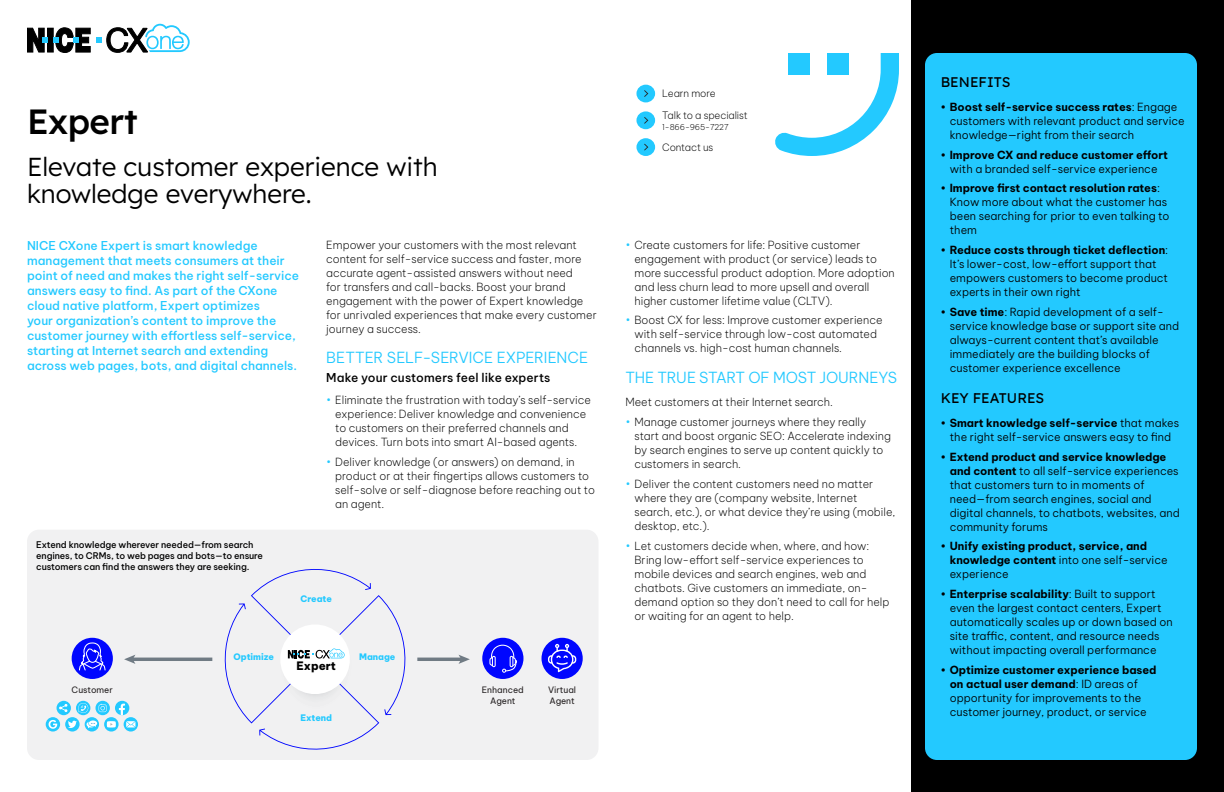
<style>
.page{position:relative;width:1224px;height:792px;background:#fff}
.page>*{position:absolute;margin:0;border:0;box-sizing:border-box;transform-origin:0 0}
.H1__K{font:35px "Lexend";letter-spacing:-.015em;color:#000}
.H2__K{font:300 26px/27px "Lexend";color:#000}
.Section_Title{font:300 15px "Be Vietnam Pro";letter-spacing:-.01em;color:#23c9ff}
.Key_Features_Benefit{font:14px "Lexend";color:#000}
.Lead-in_paragraph__b{font:500 12px/15px "Be Vietnam Pro";color:#23c9ff}
.subhead{font:500 12px "Be Vietnam Pro";letter-spacing:.005em;color:#000}
.t1{font:800 11.4px "Be Vietnam Pro";color:#000}
.Body_Copy__K__11_14{font:200 11px/14px "Be Vietnam Pro";color:#000}
.t2{font:300 11px/14px "Be Vietnam Pro";color:#000}
.t3{font:700 11px/14px "Be Vietnam Pro";color:#000}
.t4{font:200 10px/22px "Be Vietnam Pro";letter-spacing:-.01em;color:#000}
.Cutline{font:500 9px/11px "Be Vietnam Pro";letter-spacing:-.01em;color:#000}
.t5{font:800 8.8px "Be Vietnam Pro";letter-spacing:-.005em;color:#23c9ff}
.t6{font:8.6px/10.4px "Be Vietnam Pro";color:#231f20;text-align:center}
.t7{font:200 8px "Be Vietnam Pro";letter-spacing:-.01em;color:#000}
.s1{color:#23c9ff}
.s2{font-weight:700}
.s3{font-weight:300}
</style>
<div class="page">
<div style="left:911px;top:0;width:313px;height:792px;background:#000"></div>
<div style="left:925px;top:53px;width:272px;height:707px;background:#23c9ff;border-radius:12px"></div>
<svg style="left:27px;top:23px;width:163px;height:30px"></svg>
<svg style="left:775px;top:53px;width:124px;height:103px"></svg>
<div style="left:636px;top:85px;width:19px;height:17px;background:#23c9ff;border-radius:50%"></div>
<svg style="left:644px;top:90px;width:4px;height:7px"></svg>
<div style="left:636px;top:111px;width:19px;height:18px;background:#23c9ff;border-radius:50%"></div>
<svg style="left:644px;top:117px;width:4px;height:7px"></svg>
<div style="left:636px;top:138px;width:19px;height:18px;background:#23c9ff;border-radius:50%"></div>
<svg style="left:644px;top:144px;width:4px;height:7px"></svg>
<div style="left:27px;top:530px;width:571px;height:230px;background:#f1f1f2;border-radius:12px"></div>
<div style="left:482px;top:638px;width:41px;height:41px;background:#0006ff;border-radius:50%"></div>
<svg style="left:489px;top:644px;width:29px;height:29px"></svg>
<div style="left:542px;top:638px;width:41px;height:41px;background:#0006ff;border-radius:50%"></div>
<svg style="left:548px;top:644px;width:28px;height:28px"></svg>
<hr style="left:132px;top:658px;width:80px;height:3px;background:#707b84">
<hr style="left:417px;top:658px;width:45px;height:3px;background:#707b84">
<svg style="left:459px;top:655px;width:11px;height:9px"></svg>
<div style="left:72px;top:638px;width:41px;height:41px;background:#0006ff;border-radius:50%"></div>
<svg style="left:46px;top:717px;width:14px;height:15px"></svg>
<svg style="left:49px;top:642px;width:89px;height:90px"></svg>
<svg style="left:224px;top:569px;width:182px;height:181px"></svg>
<p class="H1__K" style="left:27px;top:96px;width:112px">Expert</p>
<p class="H2__K" style="left:27px;top:152px;width:412px">Elevate customer experience with knowledge everywhere.</p>
<p class="Lead-in_paragraph__b" style="left:27px;top:236px;width:274px">NICE CXone Expert is smart knowledge management that meets consumers at their point of need and makes the right self-service answers easy to find. As part of the CXone cloud native platform, Expert optimizes<br>your organization’s content to improve the customer journey with effortless self-service, starting at Internet search and extending across web pages, bots, and digital channels.</p>
<p class="Body_Copy__K__11_14" style="left:326px;top:237px;width:272px">Empower your customers with the most relevant content for self-service success and faster, more accurate agent-assisted answers without need<br>for transfers and call-backs. Boost your brand engagement with the power of Expert knowledge for unrivaled experiences that make every customer journey a success.</p>
<p class="Section_Title" style="left:326px;top:346px;width:264px">BETTER SELF-SERVICE EXPERIENCE</p>
<p class="subhead" style="left:326px;top:368px;width:226px">Make your customers feel like experts</p>
<p class="Body_Copy__K__11_14" style="left:335px;top:392px;width:257px;text-indent:-9px"><span class="s1">•</span> Eliminate the frustration with today’s self-service experience: Deliver knowledge and convenience to customers on their preferred channels and devices. Turn bots into smart AI-based agents.</p>
<p class="Body_Copy__K__11_14" style="left:335px;top:454px;width:261px;text-indent:-9px"><span class="s1">•</span> Deliver knowledge (or answers) on demand, in product or at their fingertips allows customers to self-solve or self-diagnose before reaching out to an agent.</p>
<p class="Cutline" style="left:36px;top:538px;width:228px">Extend knowledge wherever needed—from search engines, to CRMs, to web pages and bots—to ensure customers can find the answers they are seeking.</p>
<p class="t6" style="left:72px;top:684px;width:43px">Customer</p>
<p class="t5" style="left:234px;top:649px;width:42px">Optimize</p>
<p class="t5" style="left:301px;top:591px;width:33px">Create</p>
<p class="t1" style="left:297px;top:656px;width:41px">Expert</p>
<p class="t5" style="left:300px;top:710px;width:33px">Extend</p>
<p class="t5" style="left:359px;top:649px;width:38px">Manage</p>
<p class="t6" style="left:482px;top:684px;width:43px">Enhanced<br>Agent</p>
<p class="t6" style="left:548px;top:684px;width:30px;text-align:left">Virtual<br>Agent</p>
<p class="t4" style="left:662px;top:82px;width:87px">Learn more<br>Talk to a specialist</p>
<p class="t7" style="left:662px;top:121px;width:68px">1-866-965-7227</p>
<p class="t4" style="left:662px;top:136px;width:53px">Contact us</p>
<p class="Body_Copy__K__11_14" style="left:634px;top:237px;width:262px;text-indent:-9px"><span class="s1">•</span> Create customers for life: Positive customer engagement with product (or service) leads to more successful product adoption. More adoption and less churn lead to more upsell and overall higher customer lifetime value (CLTV).</p>
<p class="Body_Copy__K__11_14" style="left:634px;top:312px;width:250px;text-indent:-9px"><span class="s1">•</span> Boost CX for less: Improve customer experience with self-service through low-cost automated channels vs. high-cost human channels.</p>
<p class="Section_Title" style="left:626px;top:365px;width:273px">THE TRUE START OF MOST JOURNEYS</p>
<p class="Body_Copy__K__11_14" style="left:626px;top:394px;width:209px">Meet customers at their Internet search.</p>
<p class="Body_Copy__K__11_14" style="left:634px;top:414px;width:258px;text-indent:-9px"><span class="s1">•</span> Manage customer journeys where they really start and boost organic SEO: Accelerate indexing by search engines to serve up content quickly to customers in search.</p>
<p class="Body_Copy__K__11_14" style="left:634px;top:476px;width:262px;text-indent:-9px"><span class="s1">•</span> Deliver the content customers need no matter where they are (company website, Internet search, etc.), or what device they’re using (mobile, desktop, etc.).</p>
<p class="Body_Copy__K__11_14" style="left:634px;top:538px;width:256px;text-indent:-9px"><span class="s1">•</span> Let customers decide when, where, and how:<br>Bring low-effort self-service experiences to mobile devices and search engines, web and chatbots. Give customers an immediate, on&shy;demand option so they don’t need to call for help or waiting for an agent to help.</p>
<p class="Key_Features_Benefit" style="left:941px;top:72px;width:71px">BENEFITS</p>
<p class="t2" style="left:950px;top:99px;width:236px"><span class="s2">Boost self-service success rates</span>: Engage customers with relevant product and service knowledge—right from their search</p>
<p class="t2" style="left:950px;top:147px;width:220px"><span class="s2">Improve CX and reduce customer effort </span>with a branded self-service experience</p>
<p class="t2" style="left:950px;top:180px;width:221px"><span class="s2">Improve first contact resolution rates</span>:<br>Know more about what the customer has been searching for prior to even talking to them</p>
<p class="t2" style="left:950px;top:242px;width:220px"><span class="s2">Reduce costs through ticket deflection</span>:<br>It’s lower-cost, low-effort support that empowers customers to become product experts in their own right</p>
<p class="t2" style="left:950px;top:304px;width:231px"><span class="s2">Save time</span>: Rapid development of a self&shy;service knowledge base or support site and always-current content that’s available immediately are the building blocks of customer experience excellence</p>
<p class="Key_Features_Benefit" style="left:941px;top:388px;width:105px">KEY FEATURES</p>
<p class="t2" style="left:950px;top:415px;width:231px"><span class="s2">Smart knowledge self-service</span> that makes the right self-service answers easy to find</p>
<p class="t2" style="left:950px;top:449px;width:232px"><span class="s2">Extend product and service knowledge and content</span> to all self-service experiences that customers turn to in moments of need—from search engines, social and digital channels, to chatbots, websites, and community forums</p>
<p class="t3" style="left:950px;top:538px;width:219px">Unify existing product, service, and knowledge content <span class="s3">into one self-service experience</span></p>
<p class="t2" style="left:950px;top:586px;width:224px"><span class="s2">Enterprise scalability</span>: Built to support even the largest contact centers, Expert automatically scales up or down based on site traffic, content, and resource needs without impacting overall performance</p>
<p class="t2" style="left:950px;top:662px;width:208px"><span class="s2">Optimize customer experience based on actual user demand</span>: ID areas of opportunity for improvements to the customer journey, product, or service</p>
</div>
